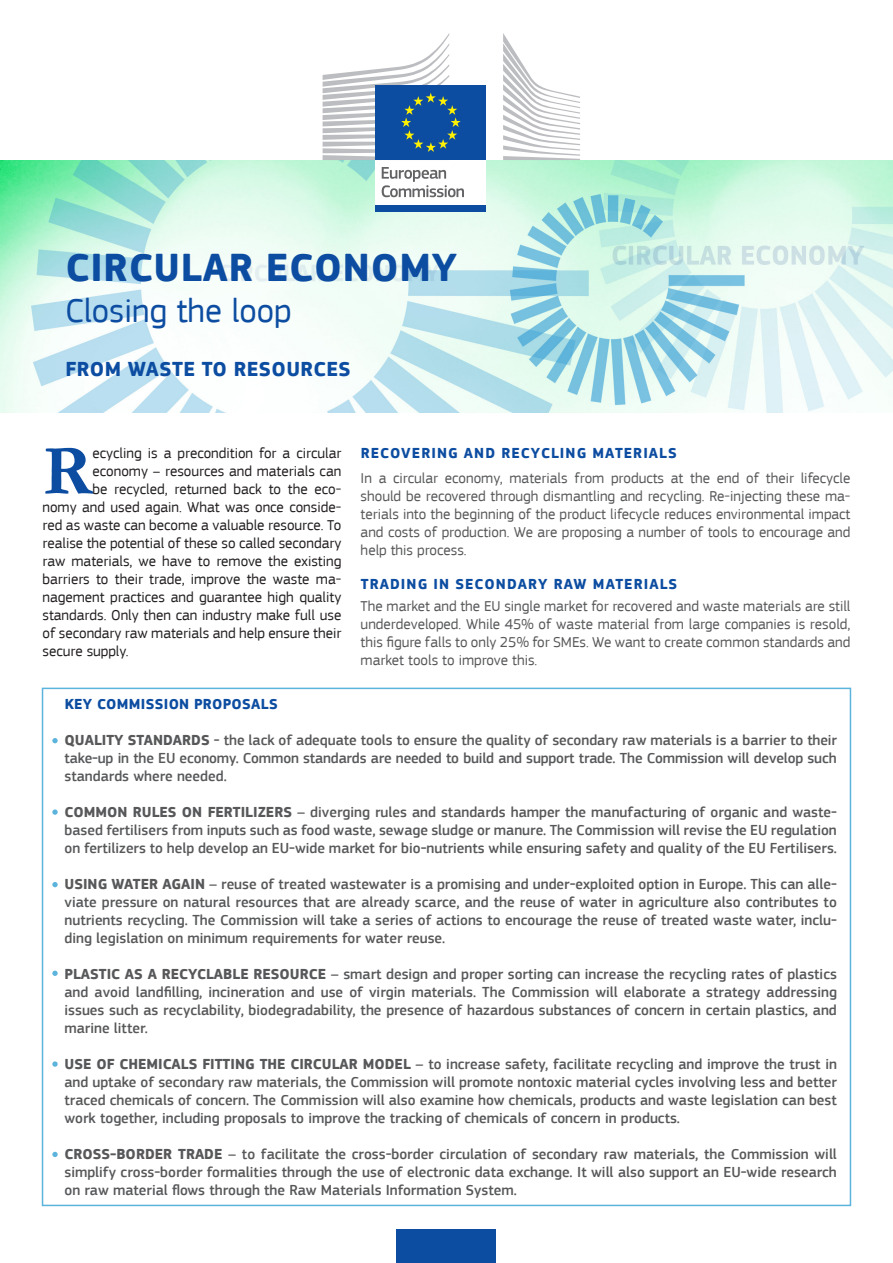
<style>
.page{position:relative;width:893px;height:1263px;background:#fff}
.page>*{position:absolute;margin:0;border:0;box-sizing:border-box;transform-origin:0 0}
.t1{font:700 71.7px "Garamond";color:#0d4da1}
.t2{font:700 40.5px "EC Square Sans Pro";letter-spacing:.02em;color:#0d4da1}
.t3{font:34.5px "EC Square Sans Pro";color:#0d4da1}
.t4{font:700 21px "EC Square Sans Pro";letter-spacing:.02em;color:#0c4da2}
.t5{font:500 15px/18px "EC Square Sans Pro";color:#57585a;text-align:justify}
.t6{font:15px/18px "EC Square Sans Pro";color:#57585a;text-align:justify}
.t7{font:15px "EC Square Sans Pro";color:#231f20}
.t8{font:700 15px "EC Square Sans Pro";letter-spacing:.07em;color:#0d4da1}
.t9{font:700 15px "EC Square Sans Pro";letter-spacing:.02em;color:#0d4da1}
.s1{font-weight:700}
</style>
<div class="page">
<img style="left:0;top:160px;width:893px;height:252px">
<svg style="left:52px;top:738px;width:6px;height:5px"></svg>
<svg style="left:52px;top:809px;width:6px;height:6px"></svg>
<svg style="left:52px;top:882px;width:6px;height:5px"></svg>
<svg style="left:52px;top:971px;width:6px;height:5px"></svg>
<svg style="left:52px;top:1061px;width:6px;height:6px"></svg>
<svg style="left:52px;top:1152px;width:6px;height:5px"></svg>
<div style="left:397px;top:1229px;width:99px;height:34px;background:#0d4da1"></div>
<div style="left:375px;top:158px;width:111px;height:49px;background:#fff"></div>
<svg style="left:382px;top:167px;width:82px;height:30px"></svg>
<div style="left:375px;top:206px;width:111px;height:6px;background:#0d4da1"></div>
<svg style="left:503px;top:33px;width:77px;height:127px"></svg>
<div style="left:375px;top:86px;width:111px;height:74px;background:#0d4da1"></div>
<svg style="left:323px;top:33px;width:138px;height:127px"></svg>
<p class="t2" style="left:66px;top:243px;width:393px">CIRCULAR ECONOMY</p>
<p class="t3" style="left:65px;top:290px;width:228px">Closing the loop</p>
<p class="t4" style="left:65px;top:356px;width:287px">FROM WASTE TO RESOURCES</p>
<p class="t1" style="left:43px;top:422px;width:51px">R</p>
<p class="t7" style="left:92px;top:444px;width:250px">ecycling is a precondition for a circular</p>
<p class="t7" style="left:92px;top:462px;width:250px">economy – resources and materials can</p>
<p class="t7" style="left:92px;top:480px;width:250px">be recycled, returned back to the eco-</p>
<p class="t7" style="left:43px;top:498px;width:300px">nomy and used again. What was once conside-</p>
<p class="t7" style="left:43px;top:516px;width:300px">red as waste can become a valuable resource. To</p>
<p class="t7" style="left:43px;top:534px;width:300px">realise the potential of these so called secondary</p>
<p class="t7" style="left:43px;top:552px;width:300px">raw materials, we have to remove the existing</p>
<p class="t7" style="left:43px;top:570px;width:300px">barriers to their trade, improve the waste ma-</p>
<p class="t7" style="left:43px;top:588px;width:300px">nagement practices and guarantee high quality</p>
<p class="t7" style="left:43px;top:606px;width:300px">standards. Only then can industry make full use</p>
<p class="t7" style="left:43px;top:624px;width:300px">of secondary raw materials and help ensure their</p>
<p class="t7" style="left:43px;top:642px;width:88px">secure supply.</p>
<p class="t8" style="left:361px;top:444px;width:318px">RECOVERING AND RECYCLING MATERIALS</p>
<p class="t6" style="left:361px;top:469px;width:491px">In a circular economy, materials from products at the end of their lifecycle should be recovered through dismantling and recycling. Re-injecting these ma&shy;terials into the beginning of the product lifecycle reduces environmental impact and costs of production. We are proposing a number of tools to encourage and help this process.</p>
<p class="t8" style="left:361px;top:575px;width:318px">TRADING IN SECONDARY RAW MATERIALS</p>
<p class="t6" style="left:361px;top:597px;width:491px">The market and the EU single market for recovered and waste materials are still underdeveloped. While 45% of waste material from large companies is resold, this figure falls to only 25% for SMEs. We want to create common standards and market tools to improve this.</p>
<p class="t9" style="left:65px;top:695px;width:215px">KEY COMMISSION PROPOSALS</p>
<p class="t5" style="left:65px;top:731px;width:774px"><span class="s1">QUALITY STANDARDS</span> - the lack of adequate tools to ensure the quality of secondary raw materials is a barrier to their take-up in the EU economy. Common standards are needed to build and support trade. The Commission will develop such standards where needed.</p>
<p class="t5" style="left:65px;top:803px;width:774px"><span class="s1">COMMON RULES ON FERTILIZERS</span> – diverging rules and standards hamper the manufacturing of organic and waste&shy;based fertilisers from inputs such as food waste, sewage sludge or manure. The Commission will revise the EU regulation on fertilizers to help develop an EU-wide market for bio-nutrients while ensuring safety and quality of the EU Fertilisers.</p>
<p class="t5" style="left:65px;top:875px;width:774px"><span class="s1">USING WATER AGAIN</span> – reuse of treated wastewater is a promising and under-exploited option in Europe. This can alle&shy;viate pressure on natural resources that are already scarce, and the reuse of water in agriculture also contributes to nutrients recycling. The Commission will take a series of actions to encourage the reuse of treated waste water, inclu&shy;ding legislation on minimum requirements for water reuse.</p>
<p class="t5" style="left:65px;top:965px;width:774px"><span class="s1">PLASTIC AS A RECYCLABLE RESOURCE</span> – smart design and proper sorting can increase the recycling rates of plastics and avoid landfilling, incineration and use of virgin materials. The Commission will elaborate a strategy addressing issues such as recyclability, biodegradability, the presence of hazardous substances of concern in certain plastics, and marine litter.</p>
<p class="t5" style="left:65px;top:1055px;width:774px"><span class="s1">USE OF CHEMICALS FITTING THE CIRCULAR MODEL</span> – to increase safety, facilitate recycling and improve the trust in and uptake of secondary raw materials, the Commission will promote nontoxic material cycles involving less and better traced chemicals of concern. The Commission will also examine how chemicals, products and waste legislation can best work together, including proposals to improve the tracking of chemicals of concern in products.</p>
<p class="t5" style="left:65px;top:1145px;width:774px"><span class="s1">CROSS-BORDER TRADE</span> – to facilitate the cross-border circulation of secondary raw materials, the Commission will simplify cross-border formalities through the use of electronic data exchange. It will also support an EU-wide research on raw material flows through the Raw Materials Information System.</p>
</div>
